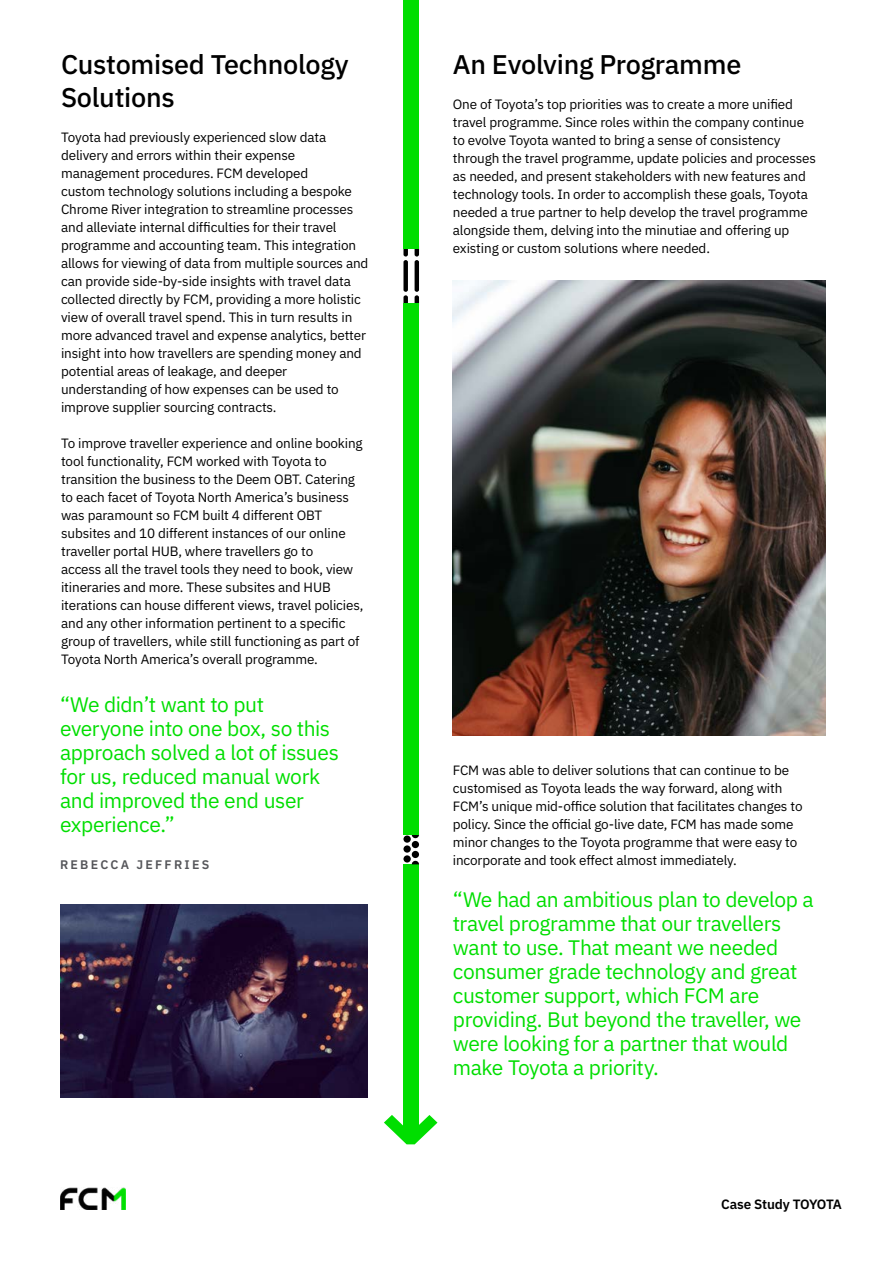
<style>
.page{position:relative;width:893px;height:1263px;background:#fff}
.page>*{position:absolute;margin:0;border:0;box-sizing:border-box;transform-origin:0 0}
.t1{font:500 27px/32.4px "IBM Plex Sans";letter-spacing:-.01em;color:#000}
.t2{font:21px/24px "IBM Plex Sans";letter-spacing:-.02em;color:#00de00}
.t3{font:13.5px/18px "IBM Plex Sans";letter-spacing:-.01em;color:#000}
.t4{font:600 13.5px "IBM Plex Sans";letter-spacing:-.01em;color:#000}
.t5{font:600 12.45px "IBM Plex Sans";letter-spacing:.18em;color:#55565a}
</style>
<div class="page">
<img style="left:60px;top:1187px;width:66px;height:23px">
<svg style="left:384px;top:1115px;width:53px;height:29px"></svg>
<div style="left:403px;top:864px;width:16px;height:270px;background:#00de00"></div>
<hr style="left:415px;top:295px;width:4px;height:13px;background:#000;border-radius:2px">
<div style="left:403px;top:295px;width:5px;height:13px;background:#000;border-radius:2px"></div>
<hr style="left:415px;top:260px;width:4px;height:32px;background:#000;border-radius:2px">
<div style="left:403px;top:260px;width:5px;height:32px;background:#000;border-radius:2px"></div>
<hr style="left:415px;top:244px;width:4px;height:13px;background:#000;border-radius:2px">
<div style="left:403px;top:244px;width:5px;height:13px;background:#000;border-radius:2px"></div>
<svg style="left:403px;top:835px;width:16px;height:29px"></svg>
<div style="left:403px;top:303px;width:16px;height:532px;background:#00de00"></div>
<div style="left:403px;top:188px;width:16px;height:61px;background:#00de00"></div>
<div style="left:403px;top:0;width:16px;height:188px;background:#00de00"></div>
<img style="left:60px;top:905px;width:307px;height:192px">
<img style="left:453px;top:281px;width:372px;height:455px">
<h1 class="t1" style="left:61px;top:46px;width:289px">Customised Technology<br>Solutions</h1>
<p class="t3" style="left:61px;top:127px;width:309px">Toyota had previously experienced slow data delivery and errors within their expense management procedures. FCM developed<br>custom technology solutions including a bespoke Chrome River integration to streamline processes and alleviate internal difficulties for their travel programme and accounting team. This integration allows for viewing of data from multiple sources and can provide side-by-side insights with travel data collected directly by FCM, providing a more holistic view of overall travel spend. This in turn results in more advanced travel and expense analytics, better insight into how travellers are spending money and potential areas of leakage, and deeper understanding of how expenses can be used to improve supplier sourcing contracts.</p>
<p class="t3" style="left:61px;top:433px;width:304px">To improve traveller experience and online booking tool functionality, FCM worked with Toyota to transition the business to the Deem OBT. Catering to each facet of Toyota North America’s business was paramount so FCM built 4 different OBT subsites and 10 different instances of our online traveller portal HUB, where travellers go to<br>access all the travel tools they need to book, view itineraries and more. These subsites and HUB iterations can house different views, travel policies, and any other information pertinent to a specific group of travellers, while still functioning as part of Toyota North America’s overall programme.</p>
<h2 class="t2" style="left:60px;top:690px;width:280px">“We didn’t want to put everyone into one box, so this approach solved a lot of issues for us, reduced manual work and improved the end user experience.”</h2>
<p class="t5" style="left:60px;top:855px;width:151px">REBECCA JEFFRIES</p>
<h1 class="t1" style="left:453px;top:46px;width:290px">An Evolving Programme</h1>
<p class="t3" style="left:453px;top:94px;width:365px">One of Toyota’s top priorities was to create a more unified travel programme. Since roles within the company continue to evolve Toyota wanted to bring a sense of consistency through the travel programme, update policies and processes as needed, and present stakeholders with new features and technology tools. In order to accomplish these goals, Toyota needed a true partner to help develop the travel programme alongside them, delving into the minutiae and offering up existing or custom solutions where needed.</p>
<p class="t3" style="left:453px;top:760px;width:351px">FCM was able to deliver solutions that can continue to be customised as Toyota leads the way forward, along with FCM’s unique mid-office solution that facilitates changes to policy. Since the official go-live date, FCM has made some minor changes to the Toyota programme that were easy to incorporate and took effect almost immediately.</p>
<p class="t2" style="left:453px;top:886px;width:362px">“We had an ambitious plan to develop a travel programme that our travellers want to use. That meant we needed consumer grade technology and great customer support, which FCM are providing. But beyond the traveller, we were looking for a partner that would make Toyota a priority.</p>
<p class="t4" style="left:721px;top:1194px;width:122px">Case Study TOYOTA</p>
</div>
